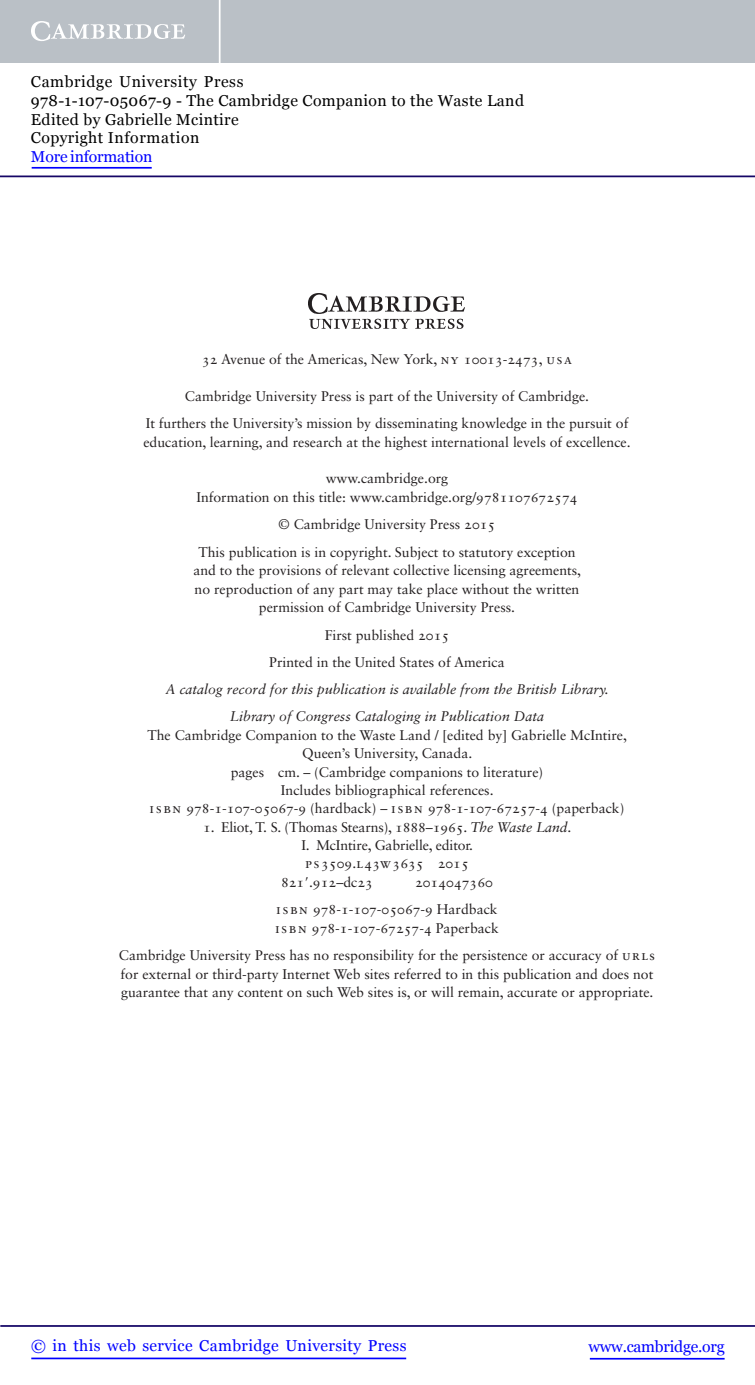
<style>
.page{position:relative;width:755px;height:1385px;background:#fff}
.page>*{position:absolute;margin:0;border:0;box-sizing:border-box;transform-origin:0 0}
.t1{font:15.75px/18.6px "Georgia";letter-spacing:.025em;color:#000}
.t2{font:15.75px "Georgia";letter-spacing:.025em;color:#00f}
.t3{font:15.75px "Georgia";letter-spacing:-.015em;color:#00f}
.t4{font:15.75px "Georgia";letter-spacing:-.01em;color:#00f}
.t5{font:14px/18.4px "Sabon LT Std";color:#231f20;text-align:center}
.t6{font:italic 14px/27.1px "Sabon LT Std";color:#231f20;text-align:center}
.s1{font-style:italic}
</style>
<div class="page">
<img style="left:308px;top:293px;width:156px;height:35px">
<hr style="left:589px;top:1358px;width:135px;height:1px;background:#00f">
<hr style="left:0;top:1325px;width:754px;height:2px;background:#150666">
<hr style="left:31px;top:1357px;width:375px;height:2px;background:#00f">
<div style="left:0;top:0;width:754px;height:63px;background:#bac0c6"></div>
<svg style="left:31px;top:21px;width:154px;height:20px"></svg>
<hr style="left:219px;top:0;width:1px;height:63px;background:#fff">
<hr style="left:0;top:175px;width:754px;height:2px;background:#150666">
<hr style="left:32px;top:167px;width:120px;height:2px;background:#00f">
<p class="t1" style="left:31px;top:73px;width:494px">Cambridge University Press<br>978-1-107-05067-9 - The Cambridge Companion to the Waste Land Edited by Gabrielle Mcintire<br>Copyright Information</p>
<p class="t4" style="left:31px;top:147px;width:123px">More information</p>
<p class="t5" style="left:202px;top:351px;width:371px">32 Avenue of the Americas, New York, NY 10013-2473, USA</p>
<p class="t5" style="left:146px;top:383px;width:484px;line-height:27.7px">Cambridge University Press is part of the University of Cambridge.<br>It furthers the University’s mission by disseminating knowledge in the pursuit of</p>
<p class="t5" style="left:143px;top:434px;width:488px">education, learning, and research at the highest international levels of excellence.</p>
<p class="t5" style="left:196px;top:471px;width:382px">www.cambridge.org<br>Information on this title: www.cambridge.org/9781107672574</p>
<p class="t5" style="left:198px;top:512px;width:378px;line-height:27.7px">© Cambridge University Press 2015<br>This publication is in copyright. Subject to statutory exception</p>
<p class="t5" style="left:193px;top:562px;width:389px">and to the provisions of relevant collective licensing agreements, no reproduction of any part may take place without the written permission of Cambridge University Press.</p>
<p class="t5" style="left:269px;top:622px;width:237px;line-height:27.7px">First published 2015<br>Printed in the United States of America</p>
<p class="t6" style="left:165px;top:677px;width:444px">A catalog record for this publication is available from the British Library.<br>Library of Congress Cataloging in Publication Data</p>
<p class="t5" style="left:147px;top:727px;width:480px">The Cambridge Companion to the Waste Land / [edited by] Gabrielle McIntire, Queen’s University, Canada.<br>pages cm. – (Cambridge companions to literature)<br>Includes bibliographical references.<br>ISBN 978-1-107-05067-9 (hardback) – ISBN 978-1-107-67257-4 (paperback)</p>
<p class="t5" style="left:203px;top:819px;width:369px">1. Eliot, T. S. (Thomas Stearns), 1888–1965. <span class="s1">The Waste Land</span> .</p>
<p class="t5" style="left:301px;top:837px;width:173px">I. McIntire, Gabrielle, editor.</p>
<p class="t5" style="left:305px;top:856px;width:165px">PS 3509. L 43 W 3635 2015</p>
<p class="t5" style="left:281px;top:874px;width:93px">821 .912–dc23</p>
<p class="t5" style="left:276px;top:869px;width:223px;line-height:27.7px;text-align:left;text-indent:139px">2014047360<br>ISBN 978-1-107-05067-9 Hardback</p>
<p class="t5" style="left:119px;top:915px;width:537px;line-height:27.7px">ISBN 978-1-107-67257-4 Paperback<br>Cambridge University Press has no responsibility for the persistence or accuracy of URL s</p>
<p class="t5" style="left:120px;top:966px;width:534px;text-align:left">for external or third-party Internet Web sites referred to in this publication and does not guarantee that any content on such Web sites is, or will remain, accurate or appropriate.</p>
<p class="t2" style="left:31px;top:1336px;width:376px">© in this web service Cambridge University Press</p>
<p class="t3" style="left:588px;top:1336px;width:137px">www.cambridge.org</p>
</div>
